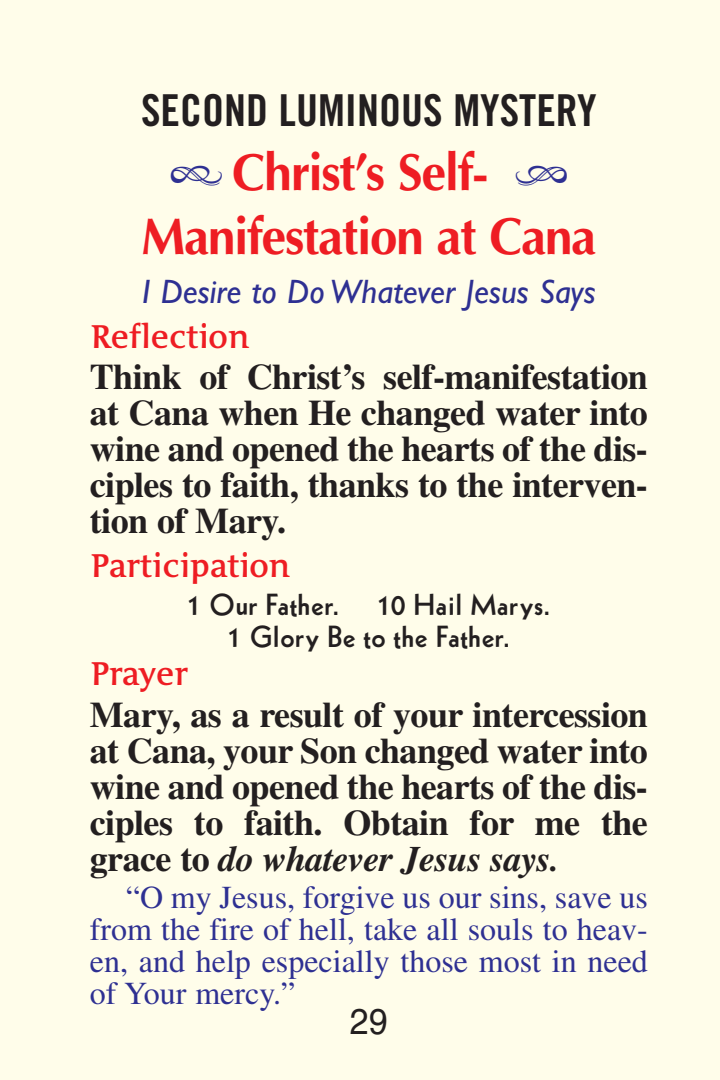
<style>
.page{position:relative;width:720px;height:1080px;background:#fffdea}
.page>*{position:absolute;margin:0;border:0;box-sizing:border-box;transform-origin:0 0}
.t1{font:700 52px/63.2px "Optima";letter-spacing:-.02em;color:#ee1d23;text-align:center;scale:.95 1}
.t2{font:44px "Trade Gothic Bold Cond Twenty";color:#231f20}
.t3{font:700 36px/36px "Times";letter-spacing:-.015em;color:#231f20;text-align:justify}
.t4{font:36px "Helvetica";color:#231f20;scale:.95 1}
.t5{font:italic 34px "Gill Sans";color:#2e3092}
.t6{font:32px/32px "Times";color:#2e3092;text-align:justify}
.t7{font:32px/32px "San Serif Bld";color:#231f20;text-align:center}
.t8{font:500 32px "Cicero";color:#ee1d23}
.s1{font-style:italic}
</style>
<div class="page">
<p class="t2" style="left:141px;top:95px;width:457px">SECOND LUMINOUS MYSTERY</p>
<h1 class="t1" style="left:142px;top:141px;width:480px">Christ’s Self-<br>Manifestation at Cana</h1>
<p class="t5" style="left:142px;top:272px;width:455px">I Desire to Do Whatever Jesus Says</p>
<p class="t8" style="left:90px;top:318px;width:161px">Reflection</p>
<p class="t3" style="left:90px;top:363px;width:560px">Think of Christ’s self-manifestation at Cana when He changed water into wine and opened the hearts of the dis&shy;ciples to faith, thanks to the interven&shy;tion of Mary.</p>
<p class="t8" style="left:90px;top:548px;width:202px">Participation</p>
<p class="t7" style="left:187px;top:591px;width:365px">1 Our Father. 10 Hail Marys.<br>1 Glory Be to the Father.</p>
<p class="t8" style="left:90px;top:655px;width:100px">Prayer</p>
<p class="t3" style="left:90px;top:700px;width:560px">Mary, as a result of your intercession at Cana, your Son changed water into wine and opened the hearts of the dis&shy;ciples to faith. Obtain for me the grace to <span class="s1">do whatever Jesus says.</span></p>
<p class="t6" style="left:90px;top:885px;width:560px;text-indent:36px">“O my Jesus, forgive us our sins, save us from the fire of hell, take all souls to heav&shy;en, and help especially those most in need of Your mercy.”</p>
<p class="t4" style="left:350px;top:1008px;width:42px">29</p>
</div>
